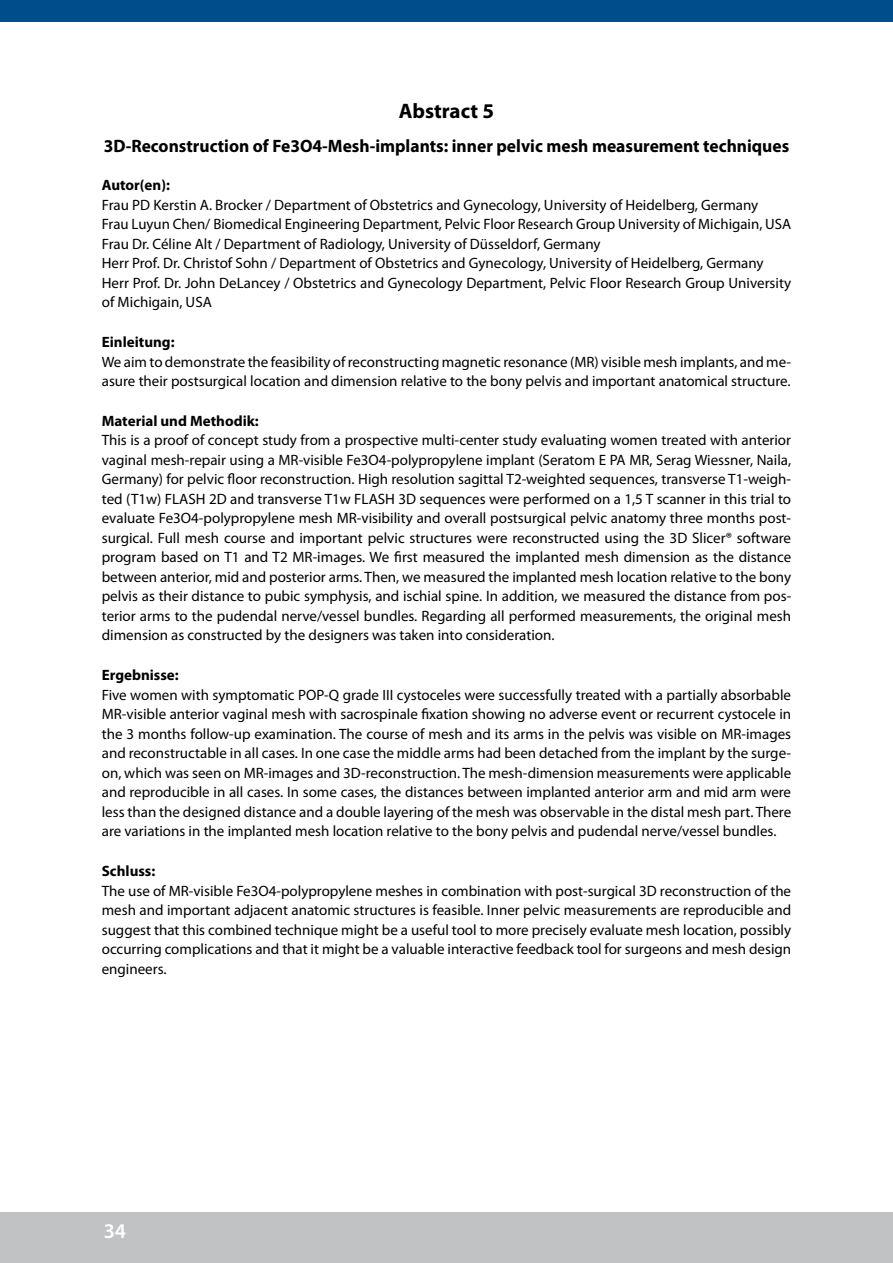
<style>
.page{position:relative;width:893px;height:1263px;background:#fff}
.page>*{position:absolute;margin:0;border:0;box-sizing:border-box;transform-origin:0 0}
.t1{font:700 21px "Myriad Pro";color:#000}
.t2{font:600 21px "Myriad Pro";color:#fff}
.t3{font:700 18px "Myriad Pro";color:#000}
.t4{font:15px/19.5px "Myriad Pro";color:#000;text-align:justify}
.t5{font:700 15px "Myriad Pro";color:#000}
</style>
<div class="page">
<div style="left:0;top:0;width:893px;height:21px;background:#004d8c"></div>
<div style="left:0;top:1212px;width:893px;height:51px;background:#c1c2c3"></div>
<h1 class="t1" style="left:399px;top:97px;width:97px">Abstract 5</h1>
<p class="t3" style="left:104px;top:134px;width:687px">3D-Reconstruction of Fe3O4-Mesh-implants: inner pelvic mesh measurement techniques</p>
<p class="t5" style="left:102px;top:176px;width:70px">Autor(en):</p>
<p class="t4" style="left:102px;top:195px;width:691px;text-align:left">Frau PD Kerstin A. Brocker / Department of Obstetrics and Gynecology, University of Heidelberg, Germany<br>Frau Luyun Chen/ Biomedical Engineering Department, Pelvic Floor Research Group University of Michigain, USA Frau Dr. Céline Alt / Department of Radiology, University of Düsseldorf, Germany<br>Herr Prof. Dr. Christof Sohn / Department of Obstetrics and Gynecology, University of Heidelberg, Germany Herr Prof. Dr. John DeLancey / Obstetrics and Gynecology Department, Pelvic Floor Research Group University of Michigain, USA</p>
<p class="t5" style="left:102px;top:332px;width:74px">Einleitung:</p>
<p class="t4" style="left:102px;top:352px;width:691px">We aim to demonstrate the feasibility of reconstructing magnetic resonance (MR) visible mesh implants, and me&shy;asure their postsurgical location and dimension relative to the bony pelvis and important anatomical structure.</p>
<p class="t5" style="left:102px;top:411px;width:159px">Material und Methodik:</p>
<p class="t4" style="left:102px;top:430px;width:691px">This is a proof of concept study from a prospective multi-center study evaluating women treated with anterior vaginal mesh-repair using a MR-visible Fe3O4-polypropylene implant (Seratom E PA MR, Serag Wiessner, Naila, Germany) for pelvic floor reconstruction. High resolution sagittal T2-weighted sequences, transverse T1-weigh&shy;ted (T1w) FLASH 2D and transverse T1w FLASH 3D sequences were performed on a 1,5 T scanner in this trial to evaluate Fe3O4-polypropylene mesh MR-visibility and overall postsurgical pelvic anatomy three months post&shy;surgical. Full mesh course and important pelvic structures were reconstructed using the 3D Slicer® software program based on T1 and T2 MR-images. We first measured the implanted mesh dimension as the distance between anterior, mid and posterior arms. Then, we measured the implanted mesh location relative to the bony pelvis as their distance to pubic symphysis, and ischial spine. In addition, we measured the distance from pos&shy;terior arms to the pudendal nerve/vessel bundles. Regarding all performed measurements, the original mesh dimension as constructed by the designers was taken into consideration.</p>
<p class="t5" style="left:102px;top:665px;width:78px">Ergebnisse:</p>
<p class="t4" style="left:102px;top:685px;width:691px">Five women with symptomatic POP-Q grade III cystoceles were successfully treated with a partially absorbable MR-visible anterior vaginal mesh with sacrospinale fixation showing no adverse event or recurrent cystocele in the 3 months follow-up examination. The course of mesh and its arms in the pelvis was visible on MR-images and reconstructable in all cases. In one case the middle arms had been detached from the implant by the surge&shy;on, which was seen on MR-images and 3D-reconstruction. The mesh-dimension measurements were applicable and reproducible in all cases. In some cases, the distances between implanted anterior arm and mid arm were less than the designed distance and a double layering of the mesh was observable in the distal mesh part. There are variations in the implanted mesh location relative to the bony pelvis and pudendal nerve/vessel bundles.</p>
<p class="t5" style="left:102px;top:861px;width:55px">Schluss:</p>
<p class="t4" style="left:102px;top:880px;width:691px">The use of MR-visible Fe3O4-polypropylene meshes in combination with post-surgical 3D reconstruction of the mesh and important adjacent anatomic structures is feasible. Inner pelvic measurements are reproducible and suggest that this combined technique might be a useful tool to more precisely evaluate mesh location, possibly occurring complications and that it might be a valuable interactive feedback tool for surgeons and mesh design engineers.</p>
<h1 class="t2" style="left:104px;top:1218px;width:24px">34</h1>
</div>
